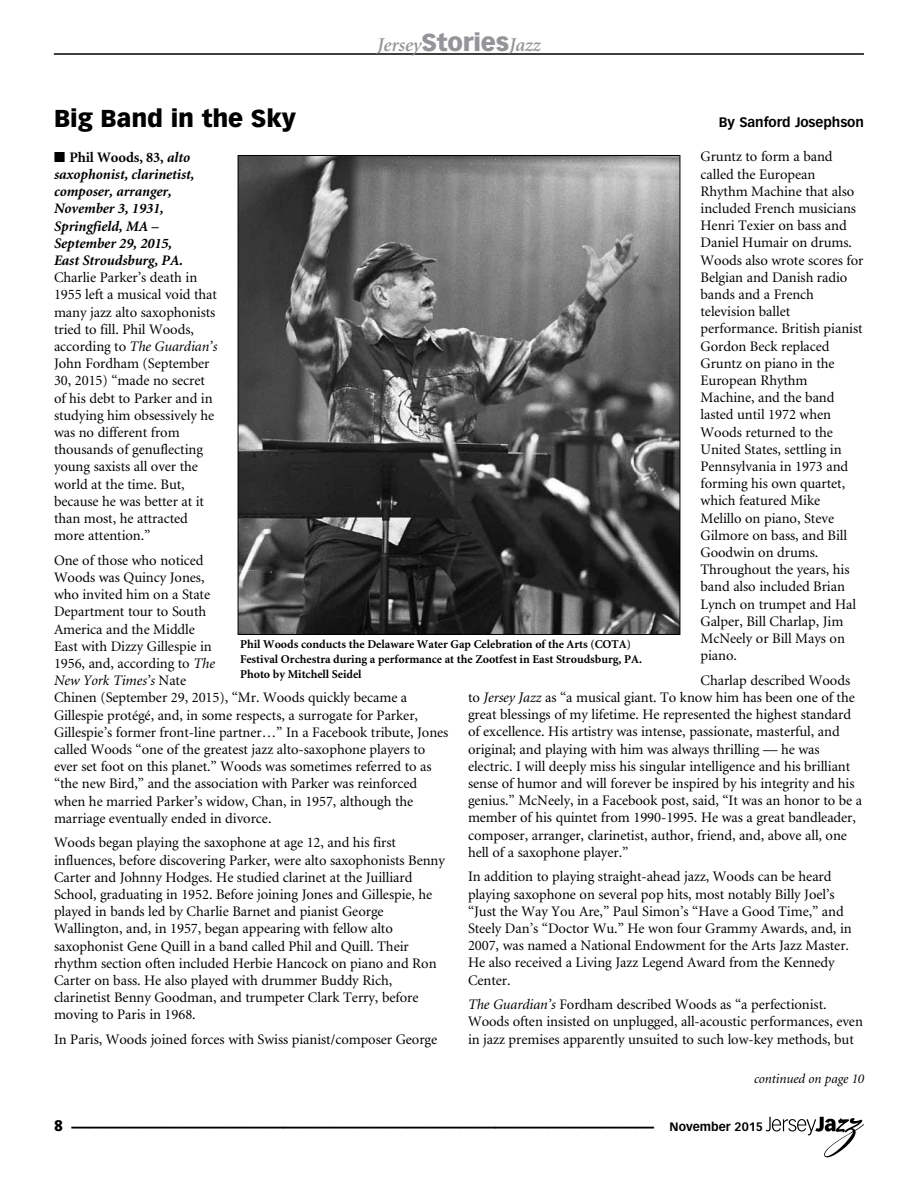
<style>
.page{position:relative;width:918px;height:1188px;background:#fff}
.page>*{position:absolute;margin:0;border:0;box-sizing:border-box;transform-origin:0 0}
.t1{font:700 36px "Vectora LH";color:#000}
.t2{font:900 24px "Vectora LH";letter-spacing:-.005em;color:#000}
.t3{font:italic 600 19.5px "Minion";letter-spacing:-.005em;color:#939598}
.t4{font:900 15px "Vectora LH";color:#000}
.t5{font:14.55px/17.2px "Minion";letter-spacing:-.005em;color:#000}
.t6{font:italic 700 14.55px/17.2px "Minion";letter-spacing:-.005em;color:#000}
.t7{font:700 13.5px "Vectora LH";letter-spacing:-.005em;color:#000}
.t8{font:italic 13.5px "Minion";letter-spacing:-.005em;color:#000}
.t9{font:700 12px/15px "Minion";color:#000}
.t10{font:700 12px "Vectora LH";color:#000}
.s1{font-family:"Vectora LH";font-weight:900;font-style:normal;font-size:24px}
.s2{font-style:normal}
.s3{font-style:italic}
</style>
<div class="page">
<svg style="left:766px;top:1117px;width:98px;height:40px"></svg>
<hr style="left:54px;top:54px;width:810px;height:1px;background:#000">
<img style="left:240px;top:157px;width:438px;height:476px">
<h3 class="t3" style="left:377px;top:35px;width:165px">Jersey<span class="s1">Stories</span>Jazz</h3>
<h2 class="t2" style="left:54px;top:104px;width:244px">Big Band in the Sky</h2>
<p class="t7" style="left:719px;top:114px;width:147px">By Sanford Josephson</p>
<p class="t6" style="left:54px;top:149px;width:142px">■ <span class="s2">Phil Woods, 83,</span> alto saxophonist, clarinetist, composer, arranger,<br>November 3, 1931,<br>Springfield, MA –<br>September 29, 2015,<br>East Stroudsburg, PA.</p>
<p class="t5" style="left:54px;top:269px;width:165px">Charlie Parker’s death in<br>1955 left a musical void that many jazz alto saxophonists tried to fill. Phil Woods, according to <span class="s3">The Guardian’s<br></span>John Fordham (September<br>30, 2015) “made no secret of his debt to Parker and in studying him obsessively he was no different from thousands of genuflecting young saxists all over the world at the time. But, because he was better at it than most, he attracted more attention.”</p>
<p class="t5" style="left:54px;top:552px;width:396px">One of those who noticed<br>Woods was Quincy Jones,<br>who invited him on a State<br>Department tour to South<br>America and the Middle<br>East with Dizzy Gillespie in<br>1956, and, according to <span class="s3">The<br>New York Times’s</span> Nate<br>Chinen (September 29, 2015), “Mr. Woods quickly became a Gillespie protégé, and, in some respects, a surrogate for Parker, Gillespie’s former front-line partner…” In a Facebook tribute, Jones called Woods “one of the greatest jazz alto-saxophone players to ever set foot on this planet.” Woods was sometimes referred to as “the new Bird,” and the association with Parker was reinforced when he married Parker’s widow, Chan, in 1957, although the marriage eventually ended in divorce.</p>
<p class="t5" style="left:54px;top:835px;width:393px">Woods began playing the saxophone at age 12, and his first influences, before discovering Parker, were alto saxophonists Benny Carter and Johnny Hodges. He studied clarinet at the Juilliard School, graduating in 1952. Before joining Jones and Gillespie, he played in bands led by Charlie Barnet and pianist George Wallington, and, in 1957, began appearing with fellow alto saxophonist Gene Quill in a band called Phil and Quill. Their rhythm section often included Herbie Hancock on piano and Ron Carter on bass. He also played with drummer Buddy Rich, clarinetist Benny Goodman, and trumpeter Clark Terry, before moving to Paris in 1968.</p>
<p class="t5" style="left:54px;top:1031px;width:385px">In Paris, Woods joined forces with Swiss pianist/composer George</p>
<p class="t5" style="left:701px;top:149px;width:165px">Gruntz to form a band called the European<br>Rhythm Machine that also included French musicians<br>Henri Texier on bass and<br>Daniel Humair on drums.<br>Woods also wrote scores for<br>Belgian and Danish radio bands and a French television ballet performance. British pianist<br>Gordon Beck replaced<br>Gruntz on piano in the<br>European Rhythm<br>Machine, and the band lasted until 1972 when<br>Woods returned to the<br>United States, settling in<br>Pennsylvania in 1973 and forming his own quartet, which featured Mike<br>Melillo on piano, Steve<br>Gilmore on bass, and Bill<br>Goodwin on drums.<br>Throughout the years, his band also included Brian<br>Lynch on trumpet and Hal<br>Galper, Bill Charlap, Jim<br>McNeely or Bill Mays on piano.</p>
<p class="t5" style="left:468px;top:672px;width:396px;text-indent:233px">Charlap described Woods to <span class="s3">Jersey Jazz</span> as “a musical giant. To know him has been one of the great blessings of my lifetime. He represented the highest standard of excellence. His artistry was intense, passionate, masterful, and original; and playing with him was always thrilling — he was electric. I will deeply miss his singular intelligence and his brilliant sense of humor and will forever be inspired by his integrity and his genius.” McNeely, in a Facebook post, said, “It was an honor to be a member of his quintet from 1990-1995. He was a great bandleader, composer, arranger, clarinetist, author, friend, and, above all, one hell of a saxophone player.”</p>
<p class="t5" style="left:468px;top:869px;width:385px">In addition to playing straight-ahead jazz, Woods can be heard playing saxophone on several pop hits, most notably Billy Joel’s “Just the Way You Are,” Paul Simon’s “Have a Good Time,” and Steely Dan’s “Doctor Wu.” He won four Grammy Awards, and, in 2007, was named a National Endowment for the Arts Jazz Master.<br>He also received a Living Jazz Legend Award from the Kennedy Center.</p>
<p class="t5" style="left:468px;top:997px;width:396px"><span class="s3">The Guardian’s</span> Fordham described Woods as “a perfectionist.<br>Woods often insisted on unplugged, all-acoustic performances, even in jazz premises apparently unsuited to such low-key methods, but</p>
<p class="t8" style="left:754px;top:1072px;width:112px">continued on page 10</p>
<p class="t9" style="left:240px;top:637px;width:403px">Phil Woods conducts the Delaware Water Gap Celebration of the Arts (COTA)<br>Festival Orchestra during a performance at the Zootfest in East Stroudsburg, PA.<br>Photo by Mitchell Seidel</p>
<p class="t4" style="left:54px;top:1117px;width:10px">8</p>
<h1 class="t1" style="left:72px;top:1089px;width:584px">_________________________________</h1>
<p class="t10" style="left:670px;top:1120px;width:95px">November 2015</p>
</div>
